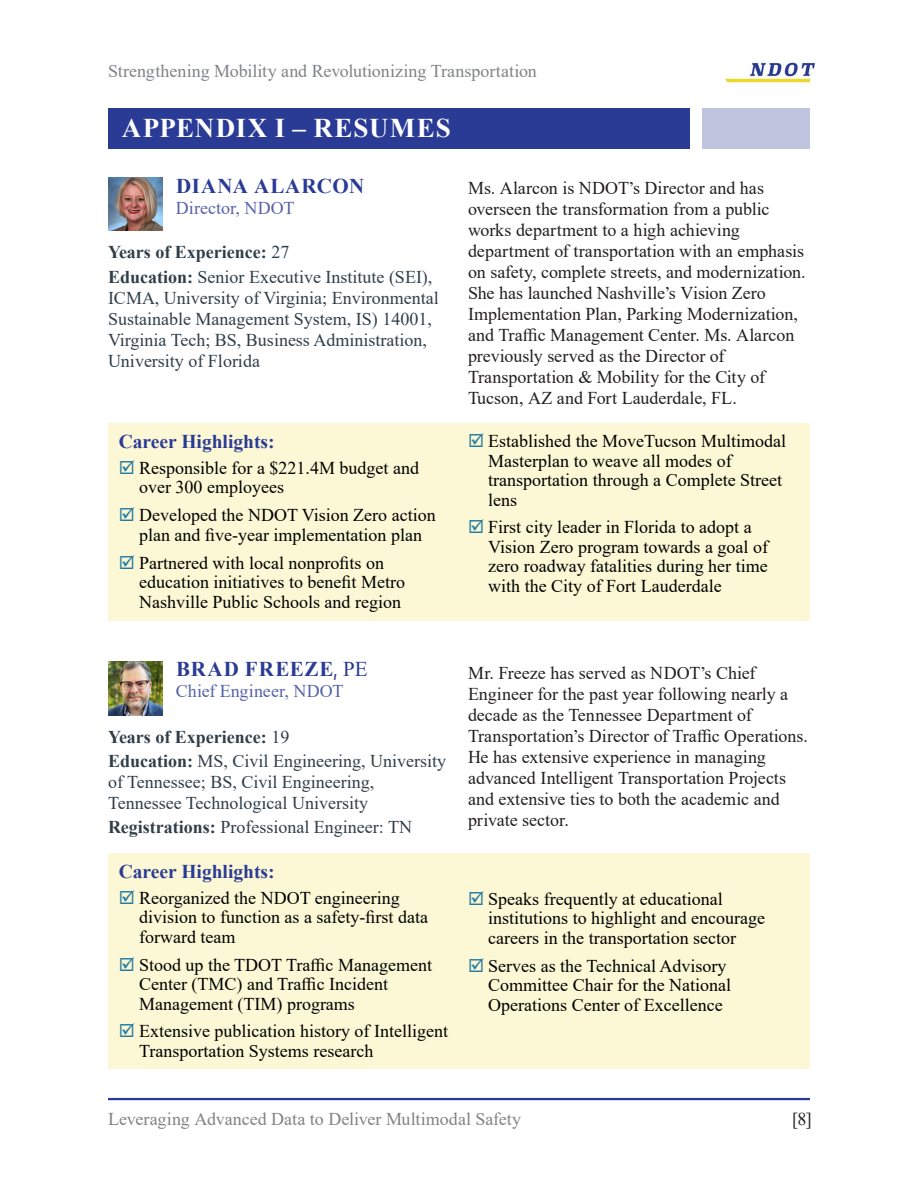
<style>
.page{position:relative;width:918px;height:1188px;background:#fff}
.page>*{position:absolute;margin:0;border:0;box-sizing:border-box;transform-origin:0 0}
.Section_subhead_2{font:700 27px "Times New Roman";letter-spacing:.035em;color:#fff}
.Resume_Name_Bios{font:700 21px "Times New Roman";letter-spacing:.04em;color:#2a3b95}
.Bio_Sidebar_H1{font:700 19.5px "Times New Roman";color:#2a3b95}
.t1{font:18px/19.5px "Times New Roman";color:#000}
.Bio_Benefit_Text{font:18px/21px "Times New Roman";color:#231f20}
.Resume_Sidebar_NEW{font:18px/21px "Times New Roman";color:#303e49}
.t2{font:18px "Times New Roman";color:#808285}
.Resume_Sidebar_NEW-2{font:700 18px "Times New Roman";color:#303e49}
.RES-R1_Bios{font:18px "Times New Roman";color:#5562aa}
.s1{font-weight:400}
.s2{font-weight:700}
.s3{font-family:"URWDIN Cond";font-weight:400}
</style>
<div class="page">
<hr style="left:108px;top:1098px;width:702px;height:2px;background:#2a3b95">
<img style="left:725px;top:62px;width:90px;height:21px">
<div style="left:702px;top:108px;width:108px;height:40px;background:#bfc4df"></div>
<div style="left:108px;top:108px;width:582px;height:40px;background:#2a3b95"></div>
<div style="left:108px;top:424px;width:702px;height:197px;background:#fcf7d4"></div>
<img style="left:108px;top:177px;width:54px;height:54px">
<div style="left:108px;top:854px;width:702px;height:216px;background:#fcf7d4"></div>
<img style="left:108px;top:662px;width:54px;height:54px">
<p class="t2" style="left:108px;top:58px;width:430px">Strengthening Mobility and Revolutionizing Transportation</p>
<p class="Section_subhead_2" style="left:122px;top:109px;width:330px">APPENDIX I – RESUMES</p>
<p class="Resume_Name_Bios" style="left:176px;top:170px;width:190px">DIANA ALARCON</p>
<p class="RES-R1_Bios" style="left:176px;top:195px;width:120px">Director, NDOT</p>
<p class="Resume_Sidebar_NEW-2" style="left:108px;top:239px;width:183px">Years of Experience: <span class="s1">27</span></p>
<p class="Resume_Sidebar_NEW" style="left:108px;top:266px;width:332px"><span class="s2">Education:</span> Senior Executive Institute (SEI), ICMA, University of Virginia; Environmental Sustainable Management System, IS) 14001, Virginia Tech; BS, Business Administration, University of Florida</p>
<p class="Bio_Sidebar_H1" style="left:119px;top:427px;width:157px">Career Highlights:</p>
<p class="t1" style="left:139px;top:458px;width:281px">Responsible for a $221.4M budget and over 300 employees</p>
<p class="t1" style="left:139px;top:505px;width:298px">Developed the NDOT Vision Zero action plan and five-year implementation plan</p>
<p class="t1" style="left:139px;top:552px;width:267px">Partnered with local nonprofits on education initiatives to benefit Metro<br>Nashville Public Schools and region</p>
<p class="Bio_Benefit_Text" style="left:468px;top:177px;width:339px">Ms. Alarcon is NDOT’s Director and has overseen the transformation from a public works department to a high achieving department of transportation with an emphasis on safety, complete streets, and modernization.<br>She has launched Nashville’s Vision Zero Implementation Plan, Parking Modernization, and Traffic Management Center. Ms. Alarcon previously served as the Director of Transportation &amp; Mobility for the City of Tucson, AZ and Fort Lauderdale, FL.</p>
<p class="t1" style="left:488px;top:431px;width:299px">Established the MoveTucson Multimodal<br>Masterplan to weave all modes of transportation through a Complete Street lens</p>
<p class="t1" style="left:488px;top:517px;width:281px">First city leader in Florida to adopt a Vision Zero program towards a goal of zero roadway fatalities during her time with the City of Fort Lauderdale</p>
<p class="Resume_Name_Bios" style="left:176px;top:654px;width:193px">BRAD FREEZE<span class="s3">,</span> <span class="s1">PE</span></p>
<p class="RES-R1_Bios" style="left:176px;top:679px;width:169px">Chief Engineer, NDOT</p>
<p class="Resume_Sidebar_NEW-2" style="left:108px;top:724px;width:183px">Years of Experience: <span class="s1">19</span></p>
<p class="Resume_Sidebar_NEW" style="left:108px;top:750px;width:340px"><span class="s2">Education:</span> MS, Civil Engineering, University of Tennessee; BS, Civil Engineering,<br>Tennessee Technological University</p>
<p class="Resume_Sidebar_NEW" style="left:108px;top:816px;width:306px"><span class="s2">Registrations:</span> Professional Engineer: TN</p>
<p class="Bio_Sidebar_H1" style="left:119px;top:857px;width:157px">Career Highlights:</p>
<p class="t1" style="left:139px;top:887px;width:290px">Reorganized the NDOT engineering division to function as a safety-first data forward team</p>
<p class="t1" style="left:139px;top:954px;width:295px">Stood up the TDOT Traffic Management<br>Center (TMC) and Traffic Incident<br>Management (TIM) programs</p>
<p class="t1" style="left:139px;top:1021px;width:310px">Extensive publication history of Intelligent<br>Transportation Systems research</p>
<p class="Bio_Benefit_Text" style="left:468px;top:662px;width:341px">Mr. Freeze has served as NDOT’s Chief Engineer for the past year following nearly a decade as the Tennessee Department of Transportation’s Director of Traffic Operations.<br>He has extensive experience in managing advanced Intelligent Transportation Projects and extensive ties to both the academic and private sector.</p>
<p class="t1" style="left:488px;top:888px;width:279px">Speaks frequently at educational institutions to highlight and encourage careers in the transportation sector</p>
<p class="t1" style="left:488px;top:955px;width:244px">Serves as the Technical Advisory<br>Committee Chair for the National<br>Operations Center of Excellence</p>
<p class="t2" style="left:108px;top:1107px;width:415px">Leveraging Advanced Data to Deliver Multimodal Safety</p>
<p class="Bio_Benefit_Text" style="left:792px;top:1108px;width:21px">[8]</p>
</div>
